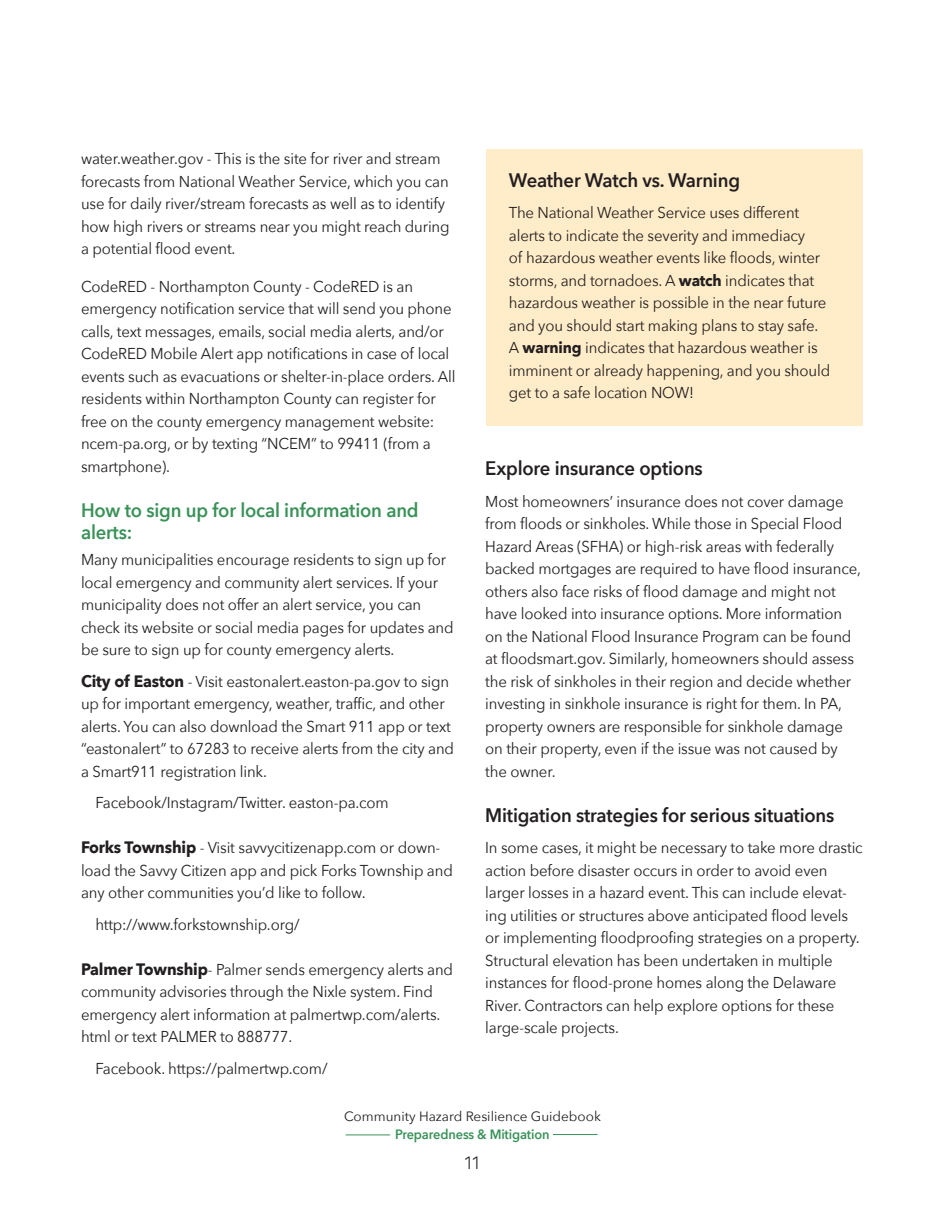
<style>
.page{position:relative;width:945px;height:1215px;background:#fff}
.page>*{position:absolute;margin:0;border:0;box-sizing:border-box;transform-origin:0 0}
.t1{font:600 19.5px "Avenir Next";letter-spacing:-.01em;color:#231f20;scale:.95 1}
.t2{font:600 19.5px/22.5px "Avenir Next";letter-spacing:-.01em;color:#3a9259;scale:.95 1}
.t3{font:300 18px "Kohinoor Devanagari";color:#231f20}
.t4{font:15.75px/22.5px "Avenir Next";letter-spacing:-.01em;color:#231f20;scale:.95 1}
.t5{font:13.5px "Avenir Next";color:#231f20}
.t6{font:600 13.5px "Avenir Next";letter-spacing:-.01em;color:#3a9259;scale:.95 1}
.s1{font-weight:700;font-size:16.5px}
.s2{font-weight:700}
</style>
<div class="page">
<div style="left:487px;top:149px;width:376px;height:277px;background:#ffecc8"></div>
<hr style="left:553px;top:1134px;width:45px;height:1px;background:#3a9259">
<hr style="left:346px;top:1135px;width:44px;height:1px;background:#3a9259">
<p class="t4" style="left:81px;top:147px;width:389px">water.weather.gov - This is the site for river and stream forecasts from National Weather Service, which you can use for daily river/stream forecasts as well as to identify how high rivers or streams near you might reach during a potential flood event.</p>
<p class="t4" style="left:81px;top:274px;width:396px">CodeRED - Northampton County - CodeRED is an emergency notification service that will send you phone calls, text messages, emails, social media alerts, and/or CodeRED Mobile Alert app notifications in case of local events such as evacuations or shelter-in-place orders. All residents within Northampton County can register for free on the county emergency management website: ncem-pa.org, or by texting “NCEM” to 99411 (from a smartphone).</p>
<p class="t2" style="left:81px;top:498px;width:357px">How to sign up for local information and alerts:</p>
<p class="t4" style="left:81px;top:548px;width:394px">Many municipalities encourage residents to sign up for local emergency and community alert services. If your municipality does not offer an alert service, you can check its website or social media pages for updates and be sure to sign up for county emergency alerts.</p>
<p class="t4" style="left:81px;top:669px;width:394px"><span class="s1">City of Easton</span> - Visit eastonalert.easton-pa.gov to sign up for important emergency, weather, traffic, and other alerts. You can also download the Smart 911 app or text “eastonalert” to 67283 to receive alerts from the city and a Smart911 registration link.</p>
<p class="t4" style="left:95px;top:791px;width:310px">Facebook/Instagram/Twitter. easton-pa.com</p>
<p class="t4" style="left:81px;top:836px;width:393px"><span class="s1">Forks Township</span> - Visit savvycitizenapp.com or down&shy;load the Savvy Citizen app and pick Forks Township and any other communities you’d like to follow.</p>
<p class="t4" style="left:95px;top:912px;width:216px">http://www.forkstownship.org/</p>
<p class="t4" style="left:81px;top:957px;width:393px"><span class="s1">Palmer Township</span>- Palmer sends emergency alerts and community advisories through the Nixle system. Find emergency alert information at palmertwp.com/alerts. html or text PALMER to 888777.</p>
<p class="t4" style="left:95px;top:1056px;width:246px">Facebook. https://palmertwp.com/</p>
<p class="t1" style="left:509px;top:163px;width:245px">Weather Watch vs. Warning</p>
<p class="t4" style="left:509px;top:201px;width:340px">The National Weather Service uses different alerts to indicate the severity and immediacy<br>of hazardous weather events like floods, winter storms, and tornadoes. A <span class="s2">watch</span> indicates that hazardous weather is possible in the near future and you should start making plans to stay safe.<br>A <span class="s2">warning</span> indicates that hazardous weather is imminent or already happening, and you should get to a safe location NOW!</p>
<p class="t1" style="left:485px;top:452px;width:231px">Explore insurance options</p>
<p class="t4" style="left:485px;top:489px;width:397px">Most homeowners’ insurance does not cover damage from floods or sinkholes. While those in Special Flood Hazard Areas (SFHA) or high-risk areas with federally backed mortgages are required to have flood insurance, others also face risks of flood damage and might not have looked into insurance options. More information on the National Flood Insurance Program can be found at floodsmart.gov. Similarly, homeowners should assess the risk of sinkholes in their region and decide whether investing in sinkhole insurance is right for them. In PA, property owners are responsible for sinkhole damage on their property, even if the issue was not caused by the owner.</p>
<p class="t1" style="left:485px;top:798px;width:369px">Mitigation strategies for serious situations</p>
<p class="t4" style="left:485px;top:836px;width:399px">In some cases, it might be necessary to take more drastic action before disaster occurs in order to avoid even larger losses in a hazard event. This can include elevat&shy;ing utilities or structures above anticipated flood levels or implementing floodproofing strategies on a property.<br>Structural elevation has been undertaken in multiple instances for flood-prone homes along the Delaware River. Contractors can help explore options for these large-scale projects.</p>
<p class="t5" style="left:344px;top:1104px;width:258px">Community Hazard Resilience Guidebook</p>
<p class="t3" style="left:465px;top:1152px;width:17px">11</p>
<p class="t6" style="left:395px;top:1122px;width:164px">Preparedness &amp; Mitigation</p>
</div>
